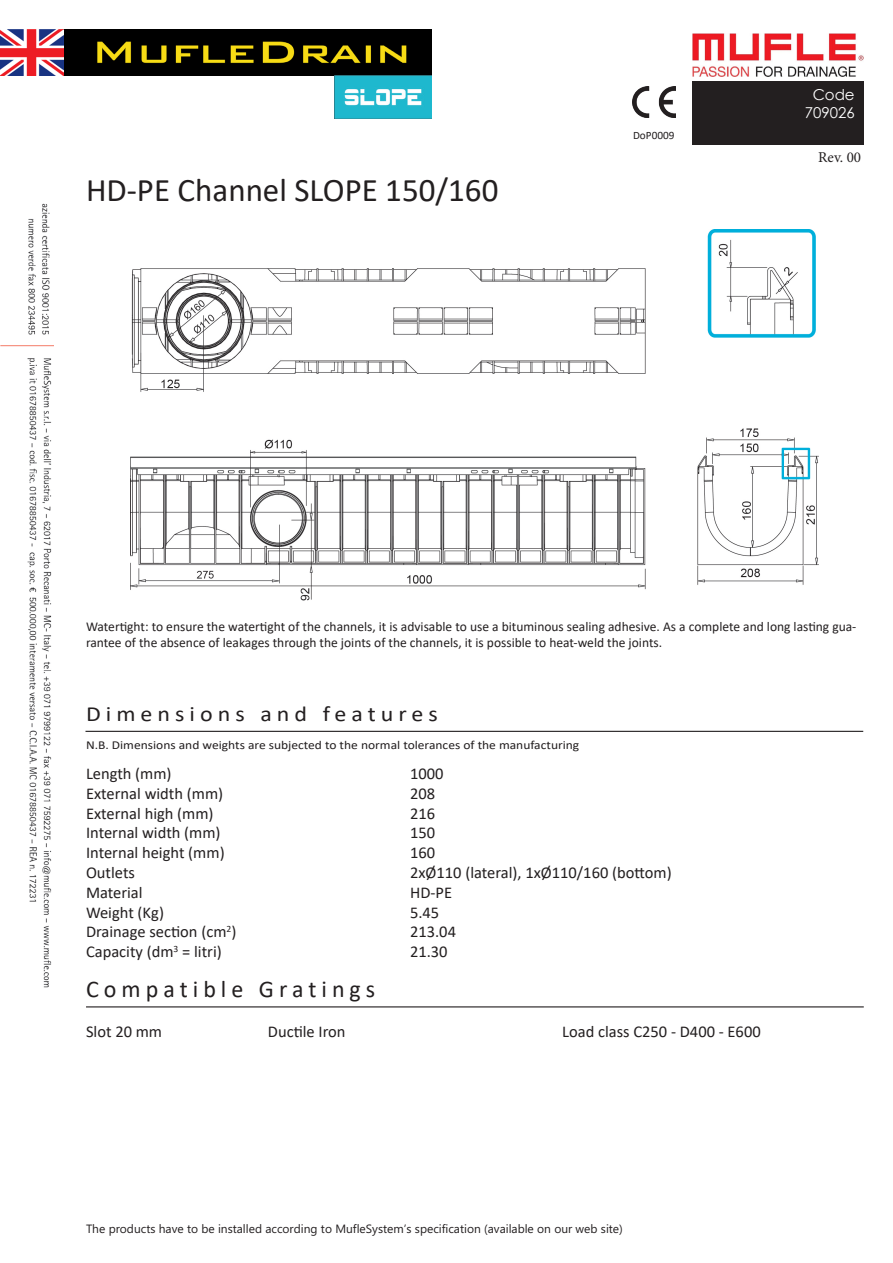
<style>
.page{position:relative;width:893px;height:1263px;background:#fff}
.page>*{position:absolute;margin:0;border:0;box-sizing:border-box;transform-origin:0 0}
.t1{font:33px "Calibri";color:#231f20}
.t2{font:24px "Calibri";letter-spacing:.21em;color:#231f20}
.t3{font:21.6px "Calibri";letter-spacing:.21em;color:#231f20;scale:1.11 1}
.t4{font:16.5px "Calibri";color:#231f20}
.t5{font:15px "Century Gothic";color:#fff}
.t6{font:15px "Minion Pro";color:#231f20}
.t7{font:13.5px/16.2px "Calibri";color:#231f20}
.t8{font:12.15px "Calibri";color:#231f20;scale:1.11 1}
.t9{font:12px "Microsoft Phags Pa";color:#231f20}
.t10{font:11.25px "Calibri";color:#231f20}
</style>
<div class="page">
<img style="left:0;top:204px;width:53px;height:783px">
<div style="left:692px;top:81px;width:171px;height:64px;background:#231f20"></div>
<img style="left:632px;top:87px;width:43px;height:30px">
<img style="left:692px;top:34px;width:171px;height:43px">
<hr style="left:85px;top:731px;width:778px;height:1px;background:#231f20">
<hr style="left:86px;top:1006px;width:778px;height:1px;background:#231f20">
<img style="left:131px;top:229px;width:687px;height:371px">
<img style="left:0;top:30px;width:432px;height:46px">
<img style="left:334px;top:76px;width:97px;height:42px">
<p class="t1" style="left:86px;top:167px;width:414px">HD-PE Channel SLOPE 150/160</p>
<p class="t10" style="left:633px;top:128px;width:43px">DoP0009</p>
<p class="t5" style="left:813px;top:84px;width:44px">Code</p>
<p class="t5" style="left:805px;top:102px;width:51px">709026</p>
<p class="t6" style="left:818px;top:147px;width:44px">Rev. 00</p>
<p class="t7" style="left:86px;top:618px;width:772px">Watertight: to ensure the watertight of the channels, it is advisable to use a bituminous sealing adhesive. As a complete and long lasting gua&shy;rantee of the absence of leakages through the joints of the channels, it is possible to heat-weld the joints.</p>
<p class="t3" style="left:86px;top:699px;width:319px">Dimensions and features</p>
<p class="t8" style="left:86px;top:736px;width:446px">N.B. Dimensions and weights are subjected to the normal tolerances of the manufacturing</p>
<p class="t4" style="left:86px;top:762px;width:87px">Length (mm)</p>
<p class="t4" style="left:410px;top:762px;width:35px">1000</p>
<p class="t4" style="left:86px;top:782px;width:139px">External width (mm)</p>
<p class="t4" style="left:410px;top:782px;width:27px">208</p>
<p class="t4" style="left:86px;top:802px;width:129px">External high (mm)</p>
<p class="t4" style="left:410px;top:802px;width:27px">216</p>
<p class="t4" style="left:86px;top:821px;width:136px">Internal width (mm)</p>
<p class="t4" style="left:410px;top:821px;width:27px">150</p>
<p class="t4" style="left:86px;top:841px;width:140px">Internal height (mm)</p>
<p class="t4" style="left:410px;top:841px;width:27px">160</p>
<p class="t4" style="left:86px;top:861px;width:51px">Outlets</p>
<p class="t4" style="left:410px;top:861px;width:263px">2xØ110 (lateral), 1xØ110/160 (bottom)</p>
<p class="t4" style="left:86px;top:881px;width:58px">Material</p>
<p class="t4" style="left:410px;top:881px;width:44px">HD-PE</p>
<p class="t4" style="left:86px;top:901px;width:79px">Weight (Kg)</p>
<p class="t4" style="left:410px;top:901px;width:31px">5.45</p>
<p class="t4" style="left:86px;top:920px;width:152px">Drainage section (cm<sup>2</sup>)</p>
<p class="t4" style="left:410px;top:920px;width:47px">213.04</p>
<p class="t4" style="left:86px;top:940px;width:137px">Capacity (dm<sup>3</sup> = litri)</p>
<p class="t4" style="left:410px;top:940px;width:39px">21.30</p>
<p class="t2" style="left:86px;top:972px;width:291px">Compatible Gratings</p>
<p class="t4" style="left:86px;top:1020px;width:78px">Slot 20 mm</p>
<p class="t4" style="left:268px;top:1020px;width:79px">Ductile Iron</p>
<p class="t4" style="left:562px;top:1020px;width:200px">Load class C250 - D400 - E600</p>
<p class="t9" style="left:86px;top:1221px;width:538px">The products have to be installed according to MufleSystem’s specification (available on our web site)</p>
</div>
